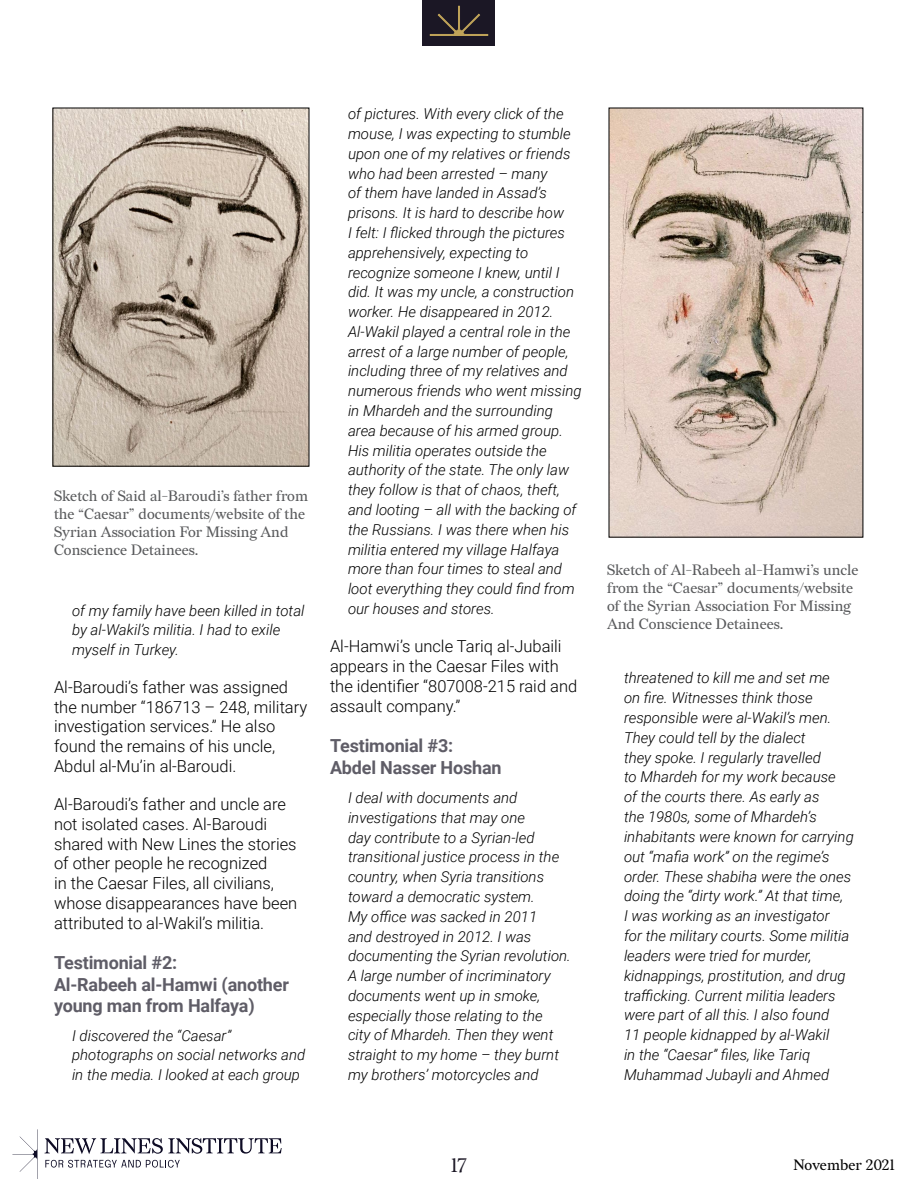
<style>
.page{position:relative;width:918px;height:1188px;background:#fff}
.page>*{position:absolute;margin:0;border:0;box-sizing:border-box;transform-origin:0 0}
.t1{font:19.5px "Redaction";color:#1b1725}
.t2{font:700 18px/21.8px "Roboto";letter-spacing:-.01em;color:#5f5d67}
.t3{font:300 16.5px/19.8px "Roboto";color:#000}
.t4{font:italic 300 15px/19.8px "Roboto";color:#000}
.t5{font:15px/18px "Redaction";color:#58595b}
.t6{font:15px "Redaction";color:#000}
</style>
<div class="page">
<div style="left:422px;top:0;width:73px;height:46px;background:#1b1725"></div>
<svg style="left:429px;top:5px;width:60px;height:31px"></svg>
<svg style="left:12px;top:1136px;width:25px;height:36px"></svg>
<svg style="left:45px;top:1138px;width:237px;height:16px"></svg>
<svg style="left:45px;top:1160px;width:135px;height:8px"></svg>
<img style="left:611px;top:110px;width:250px;height:425px">
<img style="left:55px;top:110px;width:252px;height:354px">
<p class="t5" style="left:54px;top:487px;width:256px">Sketch of Said al-Baroudi’s father from the “Caesar” documents/website of the Syrian Association For Missing And Conscience Detainees.</p>
<p class="t4" style="left:72px;top:600px;width:234px">of my family have been killed in total by al-Wakil’s militia. I had to exile myself in Turkey.</p>
<p class="t3" style="left:54px;top:676px;width:255px">Al-Baroudi’s father was assigned the number “186713 – 248, military investigation services.” He also found the remains of his uncle,<br>Abdul al-Mu’in al-Baroudi.</p>
<p class="t3" style="left:54px;top:794px;width:245px">Al-Baroudi’s father and uncle are not isolated cases. Al-Baroudi shared with New Lines the stories of other people he recognized<br>in the Caesar Files, all civilians, whose disappearances have been attributed to al-Wakil’s militia.</p>
<p class="t2" style="left:54px;top:951px;width:236px">Testimonial #2:<br>Al-Rabeeh al-Hamwi (another young man from Halfaya)</p>
<p class="t4" style="left:72px;top:1025px;width:235px">I discovered the “Caesar” photographs on social networks and in the media. I looked at each group</p>
<p class="t4" style="left:348px;top:103px;width:235px">of pictures. With every click of the mouse, I was expecting to stumble upon one of my relatives or friends who had been arrested – many<br>of them have landed in Assad’s prisons. It is hard to describe how<br>I felt: I flicked through the pictures apprehensively, expecting to recognize someone I knew, until I did. It was my uncle, a construction worker. He disappeared in 2012.<br>Al-Wakil played a central role in the arrest of a large number of people, including three of my relatives and numerous friends who went missing in Mhardeh and the surrounding area because of his armed group.<br>His militia operates outside the authority of the state. The only law they follow is that of chaos, theft, and looting – all with the backing of the Russians. I was there when his militia entered my village Halfaya more than four times to steal and loot everything they could find from our houses and stores.</p>
<p class="t3" style="left:330px;top:635px;width:249px">Al-Hamwi’s uncle Tariq al-Jubaili appears in the Caesar Files with the identifier “807008-215 raid and assault company.”</p>
<p class="t2" style="left:330px;top:734px;width:173px">Testimonial #3:<br>Abdel Nasser Hoshan</p>
<p class="t4" style="left:348px;top:787px;width:224px">I deal with documents and investigations that may one<br>day contribute to a Syrian-led transitional justice process in the country, when Syria transitions toward a democratic system.<br>My office was sacked in 2011<br>and destroyed in 2012. I was documenting the Syrian revolution.<br>A large number of incriminatory documents went up in smoke, especially those relating to the<br>city of Mhardeh. Then they went straight to my home – they burnt my brothers’ motorcycles and</p>
<p class="t5" style="left:607px;top:560px;width:253px">Sketch of Al-Rabeeh al-Hamwi’s uncle from the “Caesar” documents/website of the Syrian Association For Missing And Conscience Detainees.</p>
<p class="t4" style="left:624px;top:667px;width:231px">threatened to kill me and set me<br>on fire. Witnesses think those responsible were al-Wakil’s men.<br>They could tell by the dialect<br>they spoke. I regularly travelled<br>to Mhardeh for my work because<br>of the courts there. As early as<br>the 1980s, some of Mhardeh’s inhabitants were known for carrying out “mafia work” on the regime’s order. These shabiha were the ones doing the “dirty work.” At that time,<br>I was working as an investigator<br>for the military courts. Some militia leaders were tried for murder, kidnappings, prostitution, and drug trafficking. Current militia leaders were part of all this. I also found<br>11 people kidnapped by al-Wakil<br>in the “Caesar” files, like Tariq<br>Muhammad Jubayli and Ahmed</p>
<h1 class="t1" style="left:451px;top:1153px;width:18px">17</h1>
<p class="t6" style="left:793px;top:1156px;width:103px">November 2021</p>
</div>
